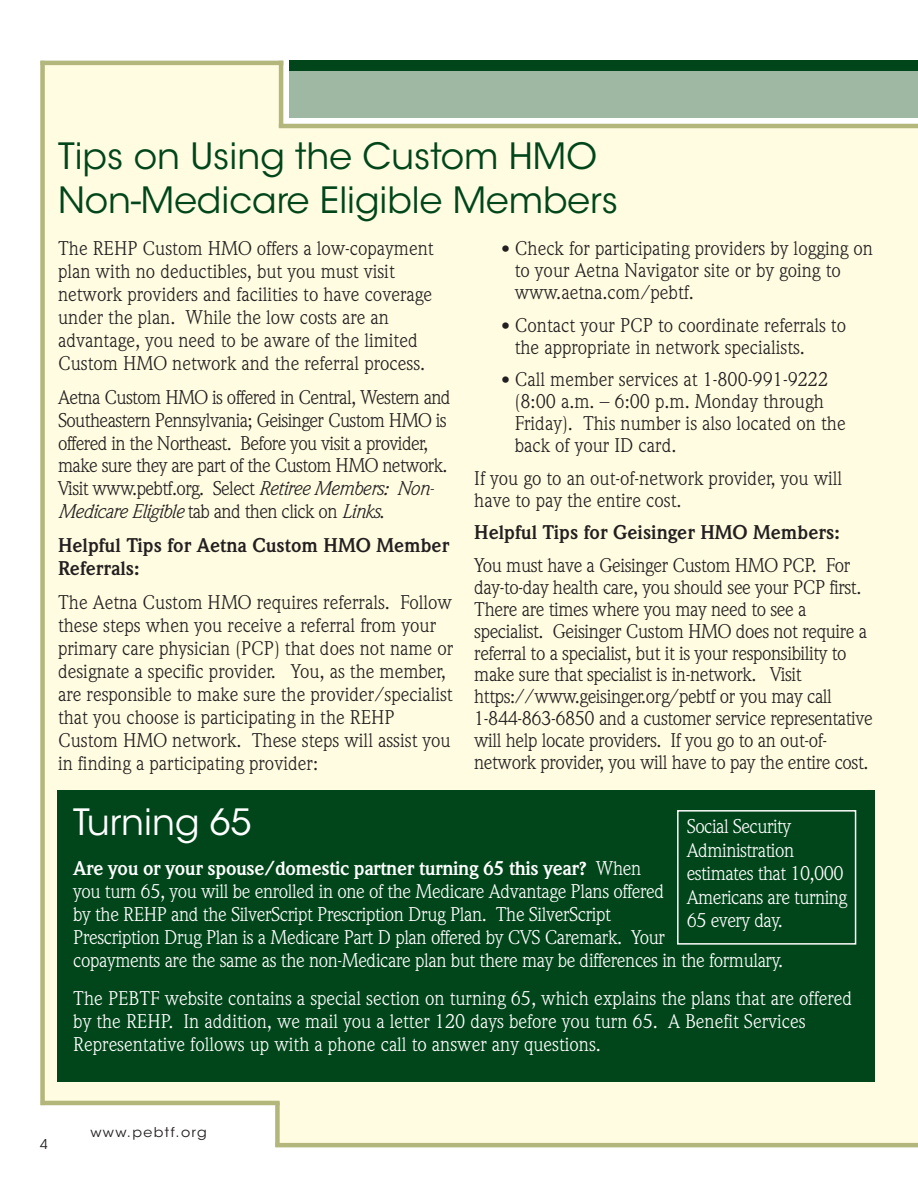
<style>
.page{position:relative;width:918px;height:1188px;background:#fff}
.page>*{position:absolute;margin:0;border:0;box-sizing:border-box;transform-origin:0 0}
.t1{font:36px/43.2px "ITC Avant Garde Std";color:#00461a}
.t2{font:36px "ITC Avant Garde Std";color:#fff}
.t3{font:19.5px/23px "Weidemann";color:#231f20}
.t4{font:19.5px/21.9px "Weidemann";letter-spacing:-.02em;color:#231f20}
.t5{font:19.5px/23px "Weidemann";letter-spacing:-.02em;color:#fff}
.t6{font:19.5px/23px "Weidemann";letter-spacing:-.03em;color:#231f20}
.t7{font:19.5px/23px "Weidemann";color:#fff}
.t8{font:700 19.5px/23px "Weidemann";color:#231f20}
.t9{font:13.5px "ITC Avant Garde Std";color:#231f20}
.t10{font:13.35px "ITC Avant Garde Std";letter-spacing:.1em;color:#231f20;scale:1.06 1}
.s1{font-style:italic}
.s2{font-size:18px}
.s3{font-weight:700}
</style>
<div class="page">
<div style="left:43px;top:62px;width:875px;height:1081px;background:#fffce1"></div>
<div style="left:275px;top:1102px;width:5px;height:45px;background:#b3b77c"></div>
<div style="left:289px;top:61px;width:629px;height:16px;background:#00461a"></div>
<div style="left:289px;top:72px;width:629px;height:46px;background:#9eb8a4"></div>
<hr style="left:40px;top:61px;width:243px;height:4px;background:#b3b77c">
<hr style="left:279px;top:61px;width:4px;height:66px;background:#b3b77c">
<hr style="left:279px;top:124px;width:639px;height:4px;background:#b3b77c">
<hr style="left:41px;top:1101px;width:239px;height:4px;background:#b3b77c">
<hr style="left:275px;top:1143px;width:643px;height:4px;background:#b3b77c">
<div style="left:40px;top:61px;width:5px;height:1044px;background:#b3b77c"></div>
<div style="left:57px;top:790px;width:818px;height:292px;background:#00461a"></div>
<div style="left:677px;top:810px;width:179px;height:135px;border:2px solid #fff"></div>
<h1 class="t1" style="left:58px;top:138px;width:561px">Tips on Using the Custom HMO<br>Non-Medicare Eligible Members</h1>
<p class="t3" style="left:58px;top:239px;width:377px">The REHP Custom HMO offers a low-copayment plan with no deductibles, but you must visit network providers and facilities to have coverage under the plan. While the low costs are an advantage, you need to be aware of the limited Custom HMO network and the referral process.</p>
<p class="t6" style="left:58px;top:387px;width:394px">Aetna Custom HMO is offered in Central, Western and Southeastern Pennsylvania; Geisinger Custom HMO is offered in the Northeast. Before you visit a provider, make sure they are part of the Custom HMO network.<br>Visit www.pebtf.org. Select <span class="s1">Retiree Members: Non-Medicare Eligible</span> tab and then click on <span class="s1">Links</span>.</p>
<p class="t8" style="left:58px;top:536px;width:393px">Helpful Tips for Aetna Custom HMO Member<br>Referrals:</p>
<p class="t3" style="left:58px;top:592px;width:397px">The Aetna Custom HMO requires referrals. Follow these steps when you receive a referral from your primary care physician (PCP) that does not name or designate a specific provider. You, as the member, are responsible to make sure the provider/specialist that you choose is participating in the REHP Custom HMO network. These steps will assist you in finding a participating provider:</p>
<p class="t3" style="left:515px;top:239px;width:360px;line-height:21.9px;text-indent:-14px"><span class="s2">•</span> Check for participating providers by logging on to your Aetna Navigator site or by going to www.aetna.com/pebtf.</p>
<p class="t3" style="left:515px;top:316px;width:333px;line-height:21.9px;text-indent:-14px"><span class="s2">•</span> Contact your PCP to coordinate referrals to the appropriate in network specialists.</p>
<p class="t3" style="left:515px;top:370px;width:332px;line-height:21.9px;text-indent:-14px"><span class="s2">•</span> Call member services at 1-800-991-9222 (8:00 a.m. – 6:00 p.m. Monday through Friday). This number is also located on the back of your ID card.</p>
<p class="t3" style="left:474px;top:469px;width:370px;line-height:21.9px">If you go to an out-of-network provider, you will have to pay the entire cost.</p>
<p class="t8" style="left:474px;top:523px;width:367px">Helpful Tips for Geisinger HMO Members:</p>
<p class="t4" style="left:474px;top:556px;width:400px">You must have a Geisinger Custom HMO PCP. For day-to-day health care, you should see your PCP first.<br>There are times where you may need to see a specialist. Geisinger Custom HMO does not require a referral to a specialist, but it is your responsibility to make sure that specialist is in-network. Visit https://www.geisinger.org/pebtf or you may call 1-844-863-6850 and a customer service representative will help locate providers. If you go to an out-of&shy;network provider, you will have to pay the entire cost.</p>
<h1 class="t2" style="left:73px;top:809px;width:180px">Turning 65</h1>
<p class="t5" style="left:73px;top:858px;width:711px"><span class="s3">Are you or your spouse/domestic partner turning 65 this year?</span> When<br>you turn 65, you will be enrolled in one of the Medicare Advantage Plans offered<br>by the REHP and the SilverScript Prescription Drug Plan. The SilverScript<br>Prescription Drug Plan is a Medicare Part D plan offered by CVS Caremark. Your<br>copayments are the same as the non-Medicare plan but there may be differences in the formulary.</p>
<p class="t7" style="left:73px;top:988px;width:780px">The PEBTF website contains a special section on turning 65, which explains the plans that are offered by the REHP. In addition, we mail you a letter 120 days before you turn 65. A Benefit Services<br>Representative follows up with a phone call to answer any questions.</p>
<p class="t5" style="left:687px;top:817px;width:162px;line-height:23.4px">Social Security<br>Administration estimates that 10,000<br>Americans are turning<br>65 every day.</p>
<p class="t9" style="left:40px;top:1140px;width:9px">4</p>
<p class="t10" style="left:90px;top:1127px;width:111px">www.pebtf.org</p>
</div>
